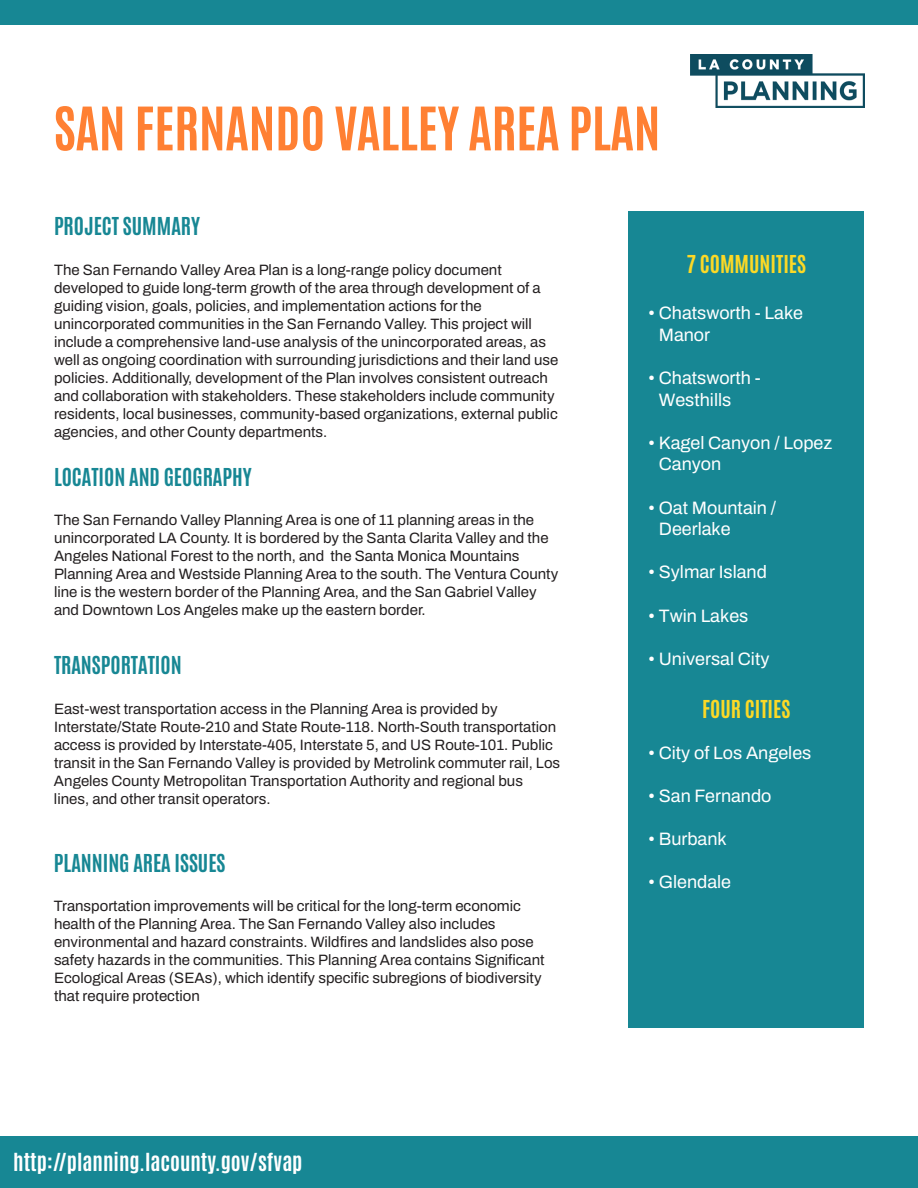
<style>
.page{position:relative;width:918px;height:1188px;background:#fff}
.page>*{position:absolute;margin:0;border:0;box-sizing:border-box;transform-origin:0 0}
.t1{font:700 51px "Antonio";color:#ff8033}
.t2{font:700 21px "Antonio";color:#178794}
.t3{font:700 21px "Antonio";color:#fff}
.t4{font:700 21px "Antonio";color:#fcd926}
.t5{font:18px/21.6px "Archivo";color:#fff}
.t6{font:15px/18px "Archivo";color:#231f20}
</style>
<div class="page">
<div style="left:629px;top:211px;width:235px;height:817px;background:#178794"></div>
<img style="left:690px;top:54px;width:174px;height:53px">
<div style="left:0;top:1136px;width:918px;height:52px;background:#178794"></div>
<div style="left:0;top:0;width:918px;height:25px;background:#178794"></div>
<p class="t1" style="left:54px;top:92px;width:608px">SAN FERNANDO VALLEY AREA PLAN</p>
<p class="t2" style="left:54px;top:211px;width:148px">PROJECT SUMMARY</p>
<p class="t6" style="left:54px;top:261px;width:506px">The San Fernando Valley Area Plan is a long-range policy document developed to guide long-term growth of the area through development of a guiding vision, goals, policies, and implementation actions for the unincorporated communities in the San Fernando Valley. This project will include a comprehensive land-use analysis of the unincorporated areas, as well as ongoing coordination with surrounding jurisdictions and their land use policies. Additionally, development of the Plan involves consistent outreach and collaboration with stakeholders. These stakeholders include community residents, local businesses, community-based organizations, external public agencies, and other County departments.</p>
<p class="t2" style="left:54px;top:462px;width:199px">LOCATION AND GEOGRAPHY</p>
<p class="t6" style="left:54px;top:511px;width:506px">The San Fernando Valley Planning Area is one of 11 planning areas in the unincorporated LA County. It is bordered by the Santa Clarita Valley and the Angeles National Forest to the north, and the Santa Monica Mountains Planning Area and Westside Planning Area to the south. The Ventura County line is the western border of the Planning Area, and the San Gabriel Valley and Downtown Los Angeles make up the eastern border.</p>
<p class="t2" style="left:54px;top:650px;width:129px">TRANSPORTATION</p>
<p class="t6" style="left:54px;top:700px;width:508px">East-west transportation access in the Planning Area is provided by Interstate/State Route-210 and State Route-118. North-South transportation access is provided by Interstate-405, Interstate 5, and US Route-101. Public transit in the San Fernando Valley is provided by Metrolink commuter rail, Los Angeles County Metropolitan Transportation Authority and regional bus lines, and other transit operators.</p>
<p class="t2" style="left:54px;top:848px;width:173px">PLANNING AREA ISSUES</p>
<p class="t6" style="left:54px;top:897px;width:492px">Transportation improvements will be critical for the long-term economic health of the Planning Area. The San Fernando Valley also includes environmental and hazard constraints. Wildfires and landslides also pose safety hazards in the communities. This Planning Area contains Significant Ecological Areas (SEAs), which identify specific subregions of biodiversity that require protection</p>
<p class="t3" style="left:13px;top:1147px;width:291px">http://planning.lacounty.gov/sfvap</p>
<p class="t4" style="left:686px;top:249px;width:121px">7 COMMUNITIES</p>
<p class="t5" style="left:659px;top:302px;width:146px;text-indent:-11px">• Chatsworth - Lake<br>Manor</p>
<p class="t5" style="left:659px;top:367px;width:104px;text-indent:-11px">• Chatsworth -<br>Westhills</p>
<p class="t5" style="left:659px;top:432px;width:175px;text-indent:-11px">• Kagel Canyon / Lopez<br>Canyon</p>
<p class="t5" style="left:659px;top:497px;width:119px;text-indent:-11px">• Oat Mountain /<br>Deerlake</p>
<p class="t5" style="left:648px;top:561px;width:120px">• Sylmar Island</p>
<p class="t5" style="left:648px;top:605px;width:102px">• Twin Lakes</p>
<p class="t5" style="left:648px;top:648px;width:123px">• Universal City</p>
<p class="t4" style="left:702px;top:694px;width:90px">FOUR CITIES</p>
<p class="t5" style="left:648px;top:742px;width:165px">• City of Los Angeles</p>
<p class="t5" style="left:648px;top:785px;width:125px">• San Fernando</p>
<p class="t5" style="left:648px;top:828px;width:80px">• Burbank</p>
<p class="t5" style="left:648px;top:871px;width:85px">• Glendale</p>
</div>
